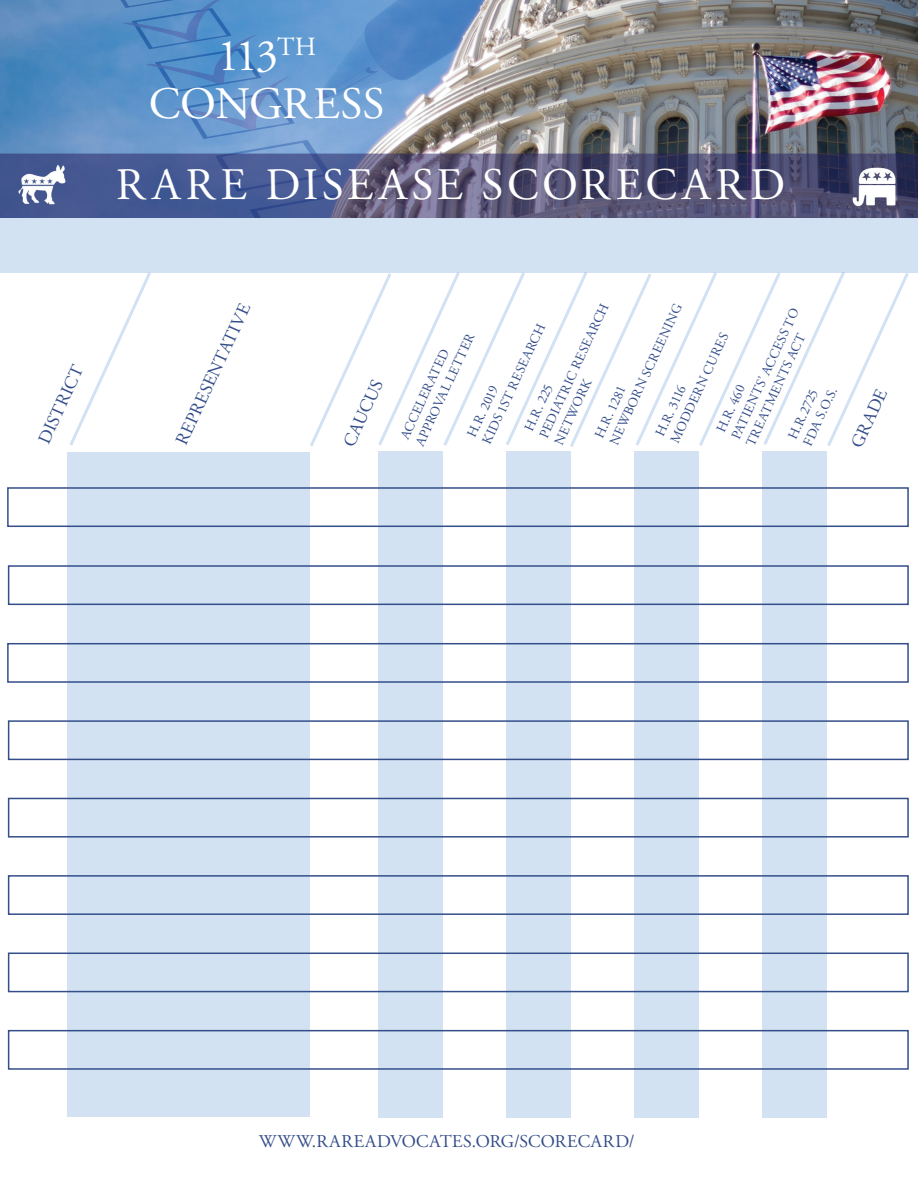
<style>
.page{position:relative;width:918px;height:1188px;background:#fff}
.page>*{position:absolute;margin:0;border:0;box-sizing:border-box;transform-origin:0 0}
.t1{font:45px/48px "Adobe Garamond Pro";letter-spacing:.125em;color:#fff;text-align:center}
.t2{font:18px "Adobe Garamond Pro";letter-spacing:.045em;color:#334d8a}
.t3{font:13.5px/16.5px "Adobe Garamond Pro";color:#334d8a}
</style>
<div class="page">
<div style="left:762px;top:452px;width:65px;height:666px;background:#d2e2f3"></div>
<div style="left:68px;top:452px;width:242px;height:665px;background:#d2e2f3"></div>
<div style="left:0;top:210px;width:918px;height:63px;background:#d2e2f3"></div>
<div style="left:634px;top:452px;width:65px;height:666px;background:#d2e2f3"></div>
<div style="left:506px;top:452px;width:64px;height:666px;background:#d2e2f3"></div>
<div style="left:378px;top:452px;width:64px;height:666px;background:#d2e2f3"></div>
<div style="left:7px;top:487px;width:902px;height:40px;border:2px solid #344e8a"></div>
<div style="left:8px;top:565px;width:901px;height:40px;border:2px solid #344e8a"></div>
<div style="left:7px;top:643px;width:902px;height:40px;border:2px solid #344e8a"></div>
<div style="left:8px;top:720px;width:901px;height:40px;border:2px solid #344e8a"></div>
<div style="left:8px;top:798px;width:901px;height:40px;border:2px solid #344e8a"></div>
<div style="left:8px;top:875px;width:901px;height:40px;border:2px solid #344e8a"></div>
<div style="left:8px;top:953px;width:901px;height:39px;border:2px solid #344e8a"></div>
<div style="left:8px;top:1030px;width:901px;height:40px;border:2px solid #344e8a"></div>
<svg style="left:69px;top:272px;width:82px;height:174px"></svg>
<svg style="left:310px;top:272px;width:599px;height:175px"></svg>
<img style="left:0;top:0;width:918px;height:217px">
<h1 class="t1" style="left:149px;top:34px;width:238px">113<sup>TH<br></sup>CONGRESS</h1>
<h1 class="t1" style="left:116px;top:163px;width:672px">RARE DISEASE SCORECARD</h1>
<h2 class="t2" style="left:33px;top:438px;width:86px;rotate:-65deg">DISTRICT</h2>
<h2 class="t2" style="left:171px;top:439px;width:156px;rotate:-65deg">REPRESENTATIVE</h2>
<h2 class="t2" style="left:338px;top:441px;width:73px;rotate:-65deg">CAUCUS</h2>
<p class="t3" style="left:521px;top:427px;width:148px;rotate:-65deg">H.R. 225<br>PEDIATRIC RESEARCH<br>NETWORK</p>
<p class="t3" style="left:591px;top:434px;width:156px;rotate:-65deg">H.R. 1281<br>NEWBORN SCREENING</p>
<p class="t3" style="left:713px;top:428px;width:144px;rotate:-65deg">H.R. 460<br>PATIENTS’ ACCESS TO<br>TREATMENTS ACT</p>
<p class="t3" style="left:464px;top:433px;width:133px;rotate:-65deg">H.R. 2019<br>KIDS 1ST RESEARCH</p>
<p class="t3" style="left:397px;top:435px;width:124px;rotate:-65deg">ACCELERATED<br>APPROVAL LETTER</p>
<p class="t3" style="left:652px;top:432px;width:122px;rotate:-65deg">H.R. 3116<br>MODDERN CURES</p>
<p class="t3" style="left:785px;top:435px;width:65px;rotate:-65deg">H.R.2725<br>FDA S.O.S.</p>
<h2 class="t2" style="left:846px;top:442px;width:64px;rotate:-65deg">GRADE</h2>
<h2 class="t2" style="left:259px;top:1131px;width:377px">WWW.RAREADVOCATES.ORG/SCORECARD/</h2>
</div>
